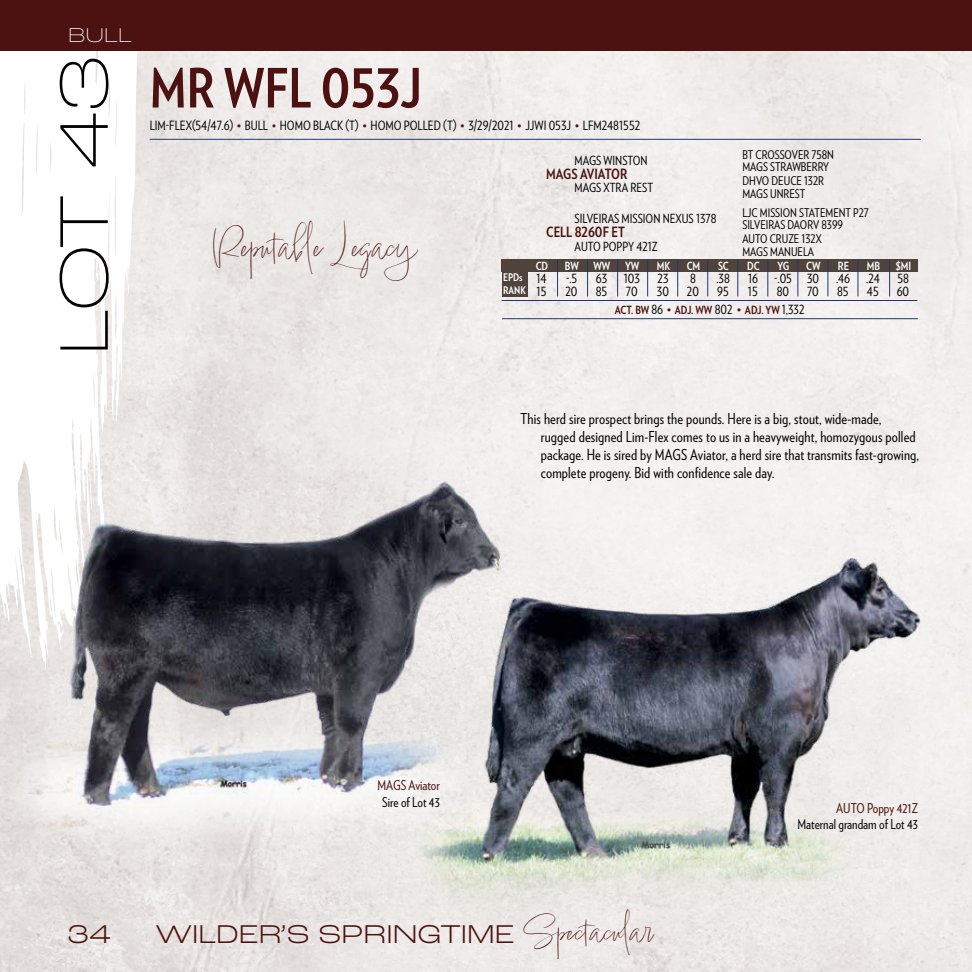
<style>
.page{position:relative;width:972px;height:972px;background:#fff}
.page>*{position:absolute;margin:0;border:0;box-sizing:border-box;transform-origin:0 0}
.t1{font:200 expanded 72px "Roc Grotesk";color:#000}
.t2{font:700 54px "Verlag Condensed";color:#4b1211}
.t3{font:42px "Lindsey Signature";color:#4b1211;scale:.9 1}
.t4{font:300 expanded 27px "Roc Grotesk";color:#4b1211}
.t5{font:200 expanded 21px "Roc Grotesk";color:#fff}
.t6{font:15px/18px "Verlag Condensed";letter-spacing:.01em;color:#000}
.t7{font:700 14.1px "Verlag Condensed";color:#4b1211}
.t8{font:13.5px "Verlag Condensed";color:#000}
.t9{font:13.5px "Verlag Condensed";color:#4b1211}
.t10{font:12.75px "Verlag Condensed";color:#000}
.t11{font:12.6px "Verlag Condensed";color:#000}
.t12{font:12px/12.6px "Verlag Condensed";color:#000}
.t13{font:700 11.25px "Verlag Condensed";color:#4b1211}
.t14{font:700 11.25px "Verlag Condensed";color:#fff}
.t15{font:700 10.5px/12.9px "Verlag Condensed";color:#fff}
.s1{font-weight:700;font-size:11.25px;color:#4b1211}
.s2{font-weight:400;font-size:12.75px;color:#000}
.s3{font-family:"Lindsey Signature";font-weight:400;font-stretch:normal;font-size:36px}
</style>
<div class="page">
<img style="left:0;top:50px;width:972px;height:922px">
<svg style="left:0;top:50px;width:141px;height:381px"></svg>
<hr style="left:150px;top:139px;width:771px;height:1px;background:#22366d">
<img style="left:0;top:431px;width:552px;height:440px">
<img style="left:359px;top:531px;width:613px;height:408px">
<div style="left:502px;top:260px;width:416px;height:12px;background:#4f433c"></div>
<hr style="left:557px;top:260px;width:1px;height:36px;background:#22366d">
<hr style="left:587px;top:260px;width:1px;height:36px;background:#22366d">
<hr style="left:617px;top:260px;width:1px;height:36px;background:#22366d">
<hr style="left:647px;top:260px;width:1px;height:36px;background:#22366d">
<hr style="left:677px;top:260px;width:1px;height:36px;background:#22366d">
<hr style="left:707px;top:260px;width:1px;height:36px;background:#22366d">
<hr style="left:738px;top:260px;width:1px;height:36px;background:#22366d">
<hr style="left:768px;top:260px;width:1px;height:36px;background:#22366d">
<hr style="left:798px;top:260px;width:1px;height:36px;background:#22366d">
<hr style="left:828px;top:260px;width:1px;height:36px;background:#22366d">
<hr style="left:858px;top:260px;width:1px;height:36px;background:#22366d">
<div style="left:502px;top:260px;width:26px;height:36px;background:#4f433c"></div>
<hr style="left:502px;top:300px;width:415px;height:1px;background:#22366d">
<hr style="left:502px;top:318px;width:416px;height:1px;background:#22366d">
<hr style="left:889px;top:260px;width:1px;height:36px;background:#22366d">
<div style="left:0;top:0;width:972px;height:50px;background:#4b1211"></div>
<h3 class="t5" style="left:68px;top:22px;width:65px">BULL</h3>
<h1 class="t1" style="left:40px;top:356px;width:303px;rotate:-90deg">LOT 43</h1>
<h2 class="t2" style="left:150px;top:48px;width:274px">MR WFL 053J</h2>
<p class="t10" style="left:150px;top:116px;width:492px">LIM-FLEX(54/47.6) <span class="s1">•</span> BULL <span class="s1">•</span> HOMO BLACK (T) <span class="s1">•</span> HOMO POLLED (T) <span class="s1">•</span> 3/29/2021 <span class="s1">•</span> JJWI 053J <span class="s1">•</span> LFM2481552</p>
<p class="t12" style="left:742px;top:147px;width:93px">BT CROSSOVER 758N<br>MAGS STRAWBERRY</p>
<p class="t12" style="left:742px;top:174px;width:83px">DHVO DEUCE 132R<br>MAGS UNREST</p>
<p class="t11" style="left:575px;top:151px;width:75px">MAGS WINSTON</p>
<p class="t7" style="left:546px;top:164px;width:83px">MAGS AVIATOR</p>
<p class="t11" style="left:575px;top:179px;width:80px">MAGS XTRA REST</p>
<p class="t12" style="left:742px;top:206px;width:128px">LJC MISSION STATEMENT P27<br>SILVEIRAS DAORV 8399</p>
<p class="t12" style="left:742px;top:232px;width:81px">AUTO CRUZE 132X<br>MAGS MANUELA</p>
<p class="t11" style="left:575px;top:209px;width:143px">SILVEIRAS MISSION NEXUS 1378</p>
<p class="t7" style="left:546px;top:222px;width:80px">CELL 8260F ET</p>
<p class="t11" style="left:575px;top:237px;width:85px">AUTO POPPY 421Z</p>
<h3 class="t3" style="left:212px;top:221px;width:225px">Reputable Legacy</h3>
<p class="t14" style="left:536px;top:258px;width:14px">CD</p>
<p class="t14" style="left:565px;top:258px;width:16px">BW</p>
<p class="t14" style="left:594px;top:258px;width:18px">WW</p>
<p class="t14" style="left:625px;top:258px;width:16px">YW</p>
<p class="t14" style="left:657px;top:258px;width:15px">MK</p>
<p class="t14" style="left:687px;top:258px;width:15px">CM</p>
<p class="t14" style="left:718px;top:258px;width:12px">SC</p>
<p class="t14" style="left:747px;top:258px;width:14px">DC</p>
<p class="t14" style="left:778px;top:258px;width:13px">YG</p>
<p class="t14" style="left:806px;top:258px;width:16px">CW</p>
<p class="t14" style="left:838px;top:258px;width:13px">RE</p>
<p class="t14" style="left:867px;top:258px;width:15px">MB</p>
<p class="t14" style="left:896px;top:258px;width:17px">$MI</p>
<p class="t10" style="left:537px;top:270px;width:12px">14</p>
<p class="t10" style="left:566px;top:270px;width:13px">-.5</p>
<p class="t10" style="left:596px;top:270px;width:13px">63</p>
<p class="t10" style="left:624px;top:270px;width:18px">103</p>
<p class="t10" style="left:658px;top:270px;width:13px">23</p>
<p class="t10" style="left:690px;top:270px;width:7px">8</p>
<p class="t10" style="left:716px;top:270px;width:15px">.38</p>
<p class="t10" style="left:748px;top:270px;width:12px">16</p>
<p class="t10" style="left:774px;top:270px;width:46px">-.05 30</p>
<p class="t10" style="left:836px;top:270px;width:15px">.46</p>
<p class="t10" style="left:866px;top:270px;width:15px">.24</p>
<p class="t10" style="left:897px;top:270px;width:13px">58</p>
<p class="t10" style="left:537px;top:282px;width:11px">15</p>
<p class="t10" style="left:565px;top:282px;width:14px">20</p>
<p class="t10" style="left:596px;top:282px;width:13px">85</p>
<p class="t10" style="left:626px;top:282px;width:13px">70</p>
<p class="t10" style="left:657px;top:282px;width:14px">30</p>
<p class="t10" style="left:687px;top:282px;width:14px">20</p>
<p class="t10" style="left:717px;top:282px;width:13px">95</p>
<p class="t10" style="left:748px;top:282px;width:11px">15</p>
<p class="t10" style="left:777px;top:282px;width:14px">80</p>
<p class="t10" style="left:807px;top:282px;width:13px">70</p>
<p class="t10" style="left:837px;top:282px;width:13px">85</p>
<p class="t10" style="left:867px;top:282px;width:13px">45</p>
<p class="t10" style="left:897px;top:282px;width:14px">60</p>
<p class="t15" style="left:503px;top:271px;width:24px">EPDs<br>RANK</p>
<p class="t13" style="left:615px;top:302px;width:191px">ACT. BW <span class="s2">86</span> • ADJ. WW <span class="s2">802</span> • ADJ. YW <span class="s2">1,332</span></p>
<p class="t6" style="left:541px;top:409px;width:380px;text-indent:-20px">This herd sire prospect brings the pounds. Here is a big, stout, wide-made, rugged designed Lim-Flex comes to us in a heavyweight, homozygous polled package. He is sired by MAGS Aviator, a herd sire that transmits fast-growing, complete progeny. Bid with confidence sale day.</p>
<h3 class="t4" style="left:68px;top:918px;width:45px">34</h3>
<p class="t9" style="left:377px;top:776px;width:64px">MAGS Aviator</p>
<p class="t8" style="left:382px;top:792px;width:59px">Sire of Lot 43</p>
<h3 class="t4" style="left:155px;top:918px;width:500px">WILDER’S SPRINGTIME <span class="s3">Spectacular</span></h3>
<p class="t9" style="left:836px;top:798px;width:83px">AUTO Poppy 421Z</p>
<p class="t8" style="left:797px;top:814px;width:122px">Maternal grandam of Lot 43</p>
</div>
